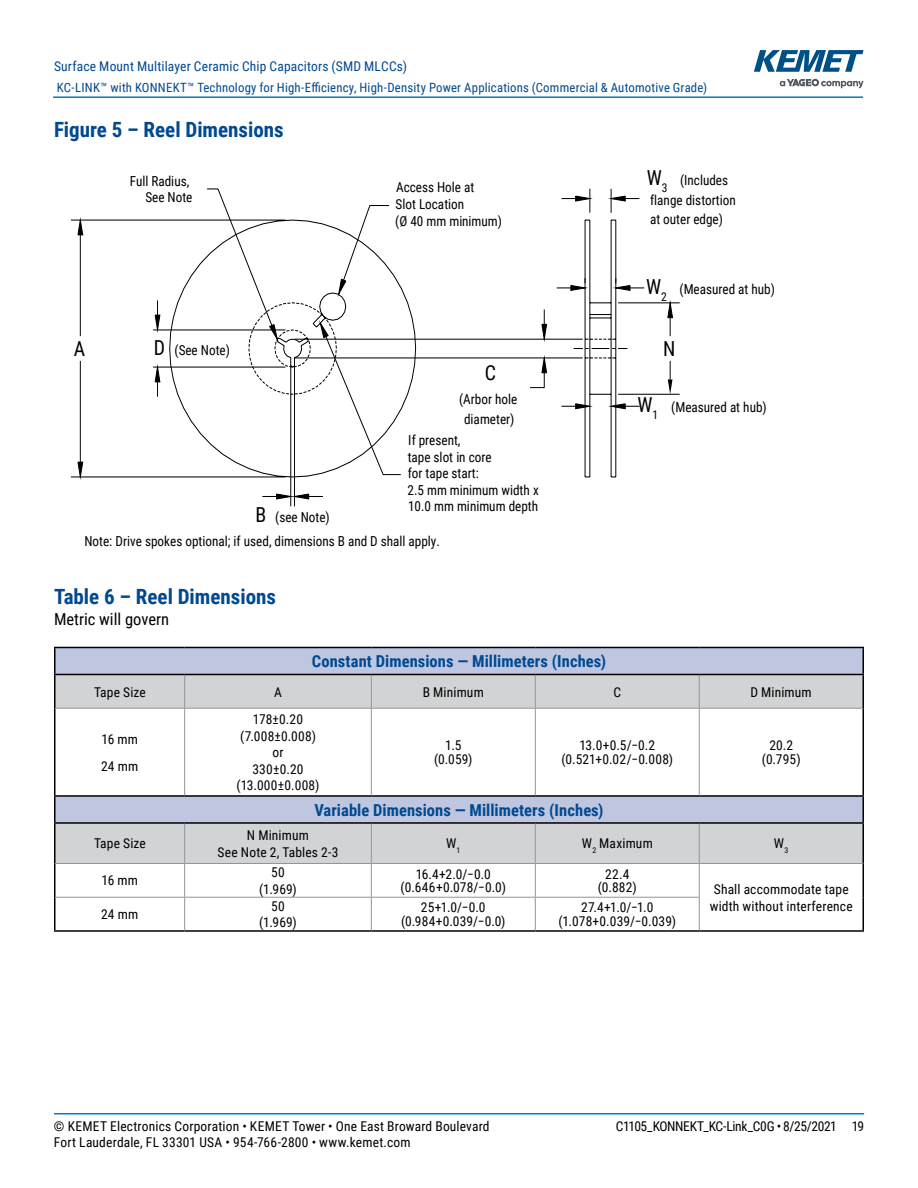
<style>
.page{position:relative;width:918px;height:1188px;background:#fff}
.page>*{position:absolute;margin:0;border:0;box-sizing:border-box;transform-origin:0 0}
.t1{font:700 21px "Roboto Condensed";color:#004990}
.t2{font:20.7px "Roboto Condensed";color:#000;scale:.96 1}
.t3{font:700 16.5px "Roboto Condensed";letter-spacing:.005em;color:#004990}
.t4{font:16.5px "Roboto Condensed";color:#000}
.t5{font:13.8px/16.5px "Roboto Condensed";color:#000;scale:.96 1}
.t6{font:13.5px/16.5px "Roboto Condensed";letter-spacing:.01em;color:#000;text-align:center}
.t7{font:13.5px "Roboto Condensed";letter-spacing:.015em;color:#004990}
.t8{font:13.5px "Roboto Condensed";letter-spacing:-.025em;color:#000}
.t9{font:12.75px "Roboto Condensed";letter-spacing:.015em;color:#004990}
.s1{font-size:20.7px}
</style>
<div class="page">
<hr style="left:54px;top:1113px;width:810px;height:2px;background:#007dc3">
<hr style="left:53px;top:96px;width:810px;height:2px;background:#007dc3">
<svg style="left:780px;top:79px;width:84px;height:9px"></svg>
<svg style="left:754px;top:50px;width:110px;height:22px"></svg>
<svg style="left:77px;top:188px;width:603px;height:319px"></svg>
<svg style="left:56px;top:648px;width:806px;height:26px;background:#bbc2db"></svg>
<svg style="left:56px;top:675px;width:806px;height:188px"></svg>
<hr style="left:54px;top:675px;width:2px;height:33px;background:#000">
<hr style="left:862px;top:675px;width:2px;height:33px;background:#000">
<hr style="left:54px;top:708px;width:2px;height:87px;background:#000">
<hr style="left:862px;top:708px;width:2px;height:87px;background:#000">
<hr style="left:54px;top:824px;width:2px;height:39px;background:#000">
<hr style="left:862px;top:824px;width:2px;height:39px;background:#000">
<hr style="left:54px;top:863px;width:2px;height:34px;background:#000">
<hr style="left:862px;top:863px;width:2px;height:34px;background:#000">
<hr style="left:54px;top:897px;width:2px;height:33px;background:#000">
<hr style="left:862px;top:897px;width:2px;height:33px;background:#000">
<hr style="left:54px;top:930px;width:131px;height:2px;background:#000">
<hr style="left:185px;top:930px;width:186px;height:2px;background:#000">
<hr style="left:371px;top:930px;width:164px;height:2px;background:#000">
<hr style="left:535px;top:930px;width:164px;height:2px;background:#000">
<hr style="left:699px;top:930px;width:165px;height:2px;background:#000">
<hr style="left:184px;top:675px;width:1px;height:33px;background:#939598">
<hr style="left:371px;top:675px;width:1px;height:33px;background:#939598">
<hr style="left:535px;top:675px;width:1px;height:33px;background:#939598">
<hr style="left:699px;top:675px;width:1px;height:33px;background:#939598">
<hr style="left:184px;top:709px;width:1px;height:86px;background:#939598">
<hr style="left:371px;top:709px;width:1px;height:86px;background:#939598">
<hr style="left:535px;top:709px;width:1px;height:86px;background:#939598">
<hr style="left:699px;top:709px;width:1px;height:86px;background:#939598">
<hr style="left:184px;top:824px;width:1px;height:39px;background:#939598">
<hr style="left:371px;top:824px;width:1px;height:39px;background:#939598">
<hr style="left:535px;top:824px;width:1px;height:39px;background:#939598">
<hr style="left:699px;top:824px;width:1px;height:39px;background:#939598">
<hr style="left:56px;top:863px;width:129px;height:1px;background:#939598">
<hr style="left:185px;top:863px;width:186px;height:1px;background:#939598">
<hr style="left:184px;top:864px;width:1px;height:33px;background:#939598">
<hr style="left:371px;top:863px;width:164px;height:1px;background:#939598">
<hr style="left:371px;top:864px;width:1px;height:33px;background:#939598">
<hr style="left:535px;top:863px;width:164px;height:1px;background:#939598">
<hr style="left:535px;top:864px;width:1px;height:33px;background:#939598">
<hr style="left:699px;top:863px;width:164px;height:1px;background:#939598">
<hr style="left:699px;top:864px;width:1px;height:33px;background:#939598">
<hr style="left:56px;top:897px;width:129px;height:1px;background:#939598">
<hr style="left:185px;top:897px;width:186px;height:1px;background:#939598">
<hr style="left:184px;top:898px;width:1px;height:32px;background:#939598">
<hr style="left:371px;top:897px;width:164px;height:1px;background:#939598">
<hr style="left:371px;top:898px;width:1px;height:32px;background:#939598">
<hr style="left:535px;top:897px;width:165px;height:1px;background:#939598">
<hr style="left:535px;top:898px;width:1px;height:32px;background:#939598">
<hr style="left:699px;top:898px;width:1px;height:32px;background:#939598">
<hr style="left:54px;top:647px;width:131px;height:1px;background:#000">
<hr style="left:54px;top:648px;width:2px;height:26px;background:#000">
<hr style="left:185px;top:647px;width:186px;height:1px;background:#000">
<hr style="left:371px;top:647px;width:164px;height:1px;background:#000">
<hr style="left:535px;top:647px;width:164px;height:1px;background:#000">
<hr style="left:699px;top:647px;width:165px;height:1px;background:#000">
<hr style="left:862px;top:648px;width:2px;height:26px;background:#000">
<hr style="left:54px;top:674px;width:131px;height:1px;background:#000">
<hr style="left:185px;top:674px;width:186px;height:1px;background:#000">
<hr style="left:371px;top:674px;width:164px;height:1px;background:#000">
<hr style="left:535px;top:674px;width:164px;height:1px;background:#000">
<hr style="left:699px;top:674px;width:165px;height:1px;background:#000">
<hr style="left:56px;top:708px;width:129px;height:1px;background:#939598">
<hr style="left:185px;top:708px;width:186px;height:1px;background:#939598">
<hr style="left:371px;top:708px;width:164px;height:1px;background:#939598">
<hr style="left:535px;top:708px;width:164px;height:1px;background:#939598">
<hr style="left:699px;top:708px;width:164px;height:1px;background:#939598">
<hr style="left:54px;top:795px;width:131px;height:2px;background:#000">
<hr style="left:54px;top:797px;width:2px;height:25px;background:#000">
<hr style="left:185px;top:795px;width:186px;height:2px;background:#000">
<hr style="left:371px;top:795px;width:164px;height:2px;background:#000">
<hr style="left:535px;top:795px;width:164px;height:2px;background:#000">
<hr style="left:699px;top:795px;width:165px;height:2px;background:#000">
<hr style="left:862px;top:797px;width:2px;height:25px;background:#000">
<hr style="left:54px;top:822px;width:131px;height:2px;background:#000">
<hr style="left:185px;top:822px;width:186px;height:2px;background:#000">
<hr style="left:371px;top:822px;width:164px;height:2px;background:#000">
<hr style="left:535px;top:822px;width:164px;height:2px;background:#000">
<hr style="left:699px;top:822px;width:165px;height:2px;background:#000">
<p class="t7" style="left:54px;top:57px;width:355px">Surface Mount Multilayer Ceramic Chip Capacitors (SMD MLCCs)</p>
<p class="t9" style="left:57px;top:78px;width:652px">KC-LINK™ with KONNEKT™ Technology for High-Efficiency, High-Density Power Applications (Commercial &amp; Automotive Grade)</p>
<h1 class="t1" style="left:54px;top:115px;width:231px">Figure 5 – Reel Dimensions</h1>
<p class="t5" style="left:130px;top:172px;width:67px;text-align:right">Full Radius,<br>See Note</p>
<h2 class="t2" style="left:74px;top:334px;width:13px">A</h2>
<p class="t5" style="left:154px;top:341px;width:81px"><span class="s1">D</span> (See Note)</p>
<p class="t5" style="left:255px;top:508px;width:79px"><span class="s1">B</span> (see Note)</p>
<p class="t5" style="left:395px;top:178px;width:113px">Access Hole at<br>Slot Location<br>(Ø 40 mm minimum)</p>
<h2 class="t2" style="left:485px;top:358px;width:13px">C</h2>
<p class="t5" style="left:459px;top:389px;width:62px;line-height:20px;text-align:center">(Arbor hole diameter)</p>
<p class="t5" style="left:408px;top:431px;width:138px">If present,<br>tape slot in core<br>for tape start:<br>2.5 mm minimum width x<br>10.0 mm minimum depth</p>
<p class="t5" style="left:84px;top:533px;width:372px">Note: Drive spokes optional; if used, dimensions B and D shall apply.</p>
<h1 class="t1" style="left:54px;top:581px;width:224px">Table 6 – Reel Dimensions</h1>
<p class="t4" style="left:54px;top:607px;width:117px">Metric will govern</p>
<p class="t3" style="left:312px;top:650px;width:296px">Constant Dimensions — Millimeters (Inches)</p>
<h2 class="t2" style="left:647px;top:164px;width:23px">W<sub>3</sub></h2>
<p class="t5" style="left:650px;top:170px;width:91px;line-height:20px;text-indent:30px">(Includes flange distortion</p>
<p class="t5" style="left:650px;top:210px;width:78px">at outer edge)</p>
<h2 class="t2" style="left:646px;top:272px;width:23px">W<sub>2</sub></h2>
<p class="t5" style="left:679px;top:280px;width:101px">(Measured at hub)</p>
<h2 class="t2" style="left:663px;top:334px;width:14px">N</h2>
<h2 class="t2" style="left:638px;top:390px;width:23px">W<sub>1</sub></h2>
<p class="t5" style="left:671px;top:398px;width:101px">(Measured at hub)</p>
<p class="t6" style="left:94px;top:683px;width:53px">Tape Size</p>
<p class="t6" style="left:274px;top:683px;width:9px">A</p>
<p class="t6" style="left:423px;top:683px;width:63px">B Minimum</p>
<p class="t6" style="left:613px;top:683px;width:9px">C</p>
<p class="t6" style="left:750px;top:683px;width:63px">D Minimum</p>
<p class="t6" style="left:101px;top:725px;width:38px;line-height:27px;text-align:left">16 mm<br>24 mm</p>
<p class="t6" style="left:237px;top:711px;width:84px">178±0.20 (7.008±0.008) or<br>330±0.20 (13.000±0.008)</p>
<p class="t6" style="left:434px;top:738px;width:40px;line-height:13.5px">1.5 (0.059)</p>
<p class="t6" style="left:562px;top:738px;width:113px;line-height:13.5px">13.0+0.5/−0.2 (0.521+0.02/−0.008)</p>
<p class="t6" style="left:762px;top:738px;width:40px;line-height:13.5px">20.2 (0.795)</p>
<p class="t3" style="left:314px;top:798px;width:291px">Variable Dimensions — Millimeters (Inches)</p>
<p class="t6" style="left:94px;top:835px;width:53px">Tape Size</p>
<p class="t6" style="left:218px;top:827px;width:122px">N Minimum<br>See Note 2, Tables 2-3</p>
<p class="t6" style="left:446px;top:835px;width:16px">W<sub>1</sub></p>
<p class="t6" style="left:582px;top:835px;width:73px">W<sub>2</sub> Maximum</p>
<p class="t6" style="left:774px;top:835px;width:16px">W<sub>3</sub></p>
<p class="t6" style="left:102px;top:872px;width:38px">16 mm</p>
<p class="t6" style="left:259px;top:864px;width:39px">50 (1.969)</p>
<p class="t6" style="left:401px;top:867px;width:107px;line-height:13.5px">16.4+2.0/−0.0 (0.646+0.078/−0.0)</p>
<p class="t6" style="left:598px;top:867px;width:40px;line-height:13.5px">22.4 (0.882)</p>
<p class="t6" style="left:710px;top:880px;width:145px">Shall accommodate tape width without interference</p>
<p class="t6" style="left:101px;top:906px;width:38px">24 mm</p>
<p class="t6" style="left:259px;top:897px;width:39px">50 (1.969)</p>
<p class="t6" style="left:401px;top:900px;width:106px;line-height:13.5px">25+1.0/−0.0 (0.984+0.039/−0.0)</p>
<p class="t6" style="left:558px;top:900px;width:119px;line-height:13.5px">27.4+1.0/−1.0 (1.078+0.039/−0.039)</p>
<p class="t6" style="left:54px;top:1117px;width:437px">© KEMET Electronics Corporation • KEMET Tower • One East Broward Boulevard</p>
<p class="t8" style="left:616px;top:1116px;width:250px">C1105_KONNEKT_KC-Link_C0G • 8/25/2021 19</p>
<p class="t6" style="left:54px;top:1133px;width:358px">Fort Lauderdale, FL 33301 USA • 954-766-2800 • www.kemet.com</p>
</div>
